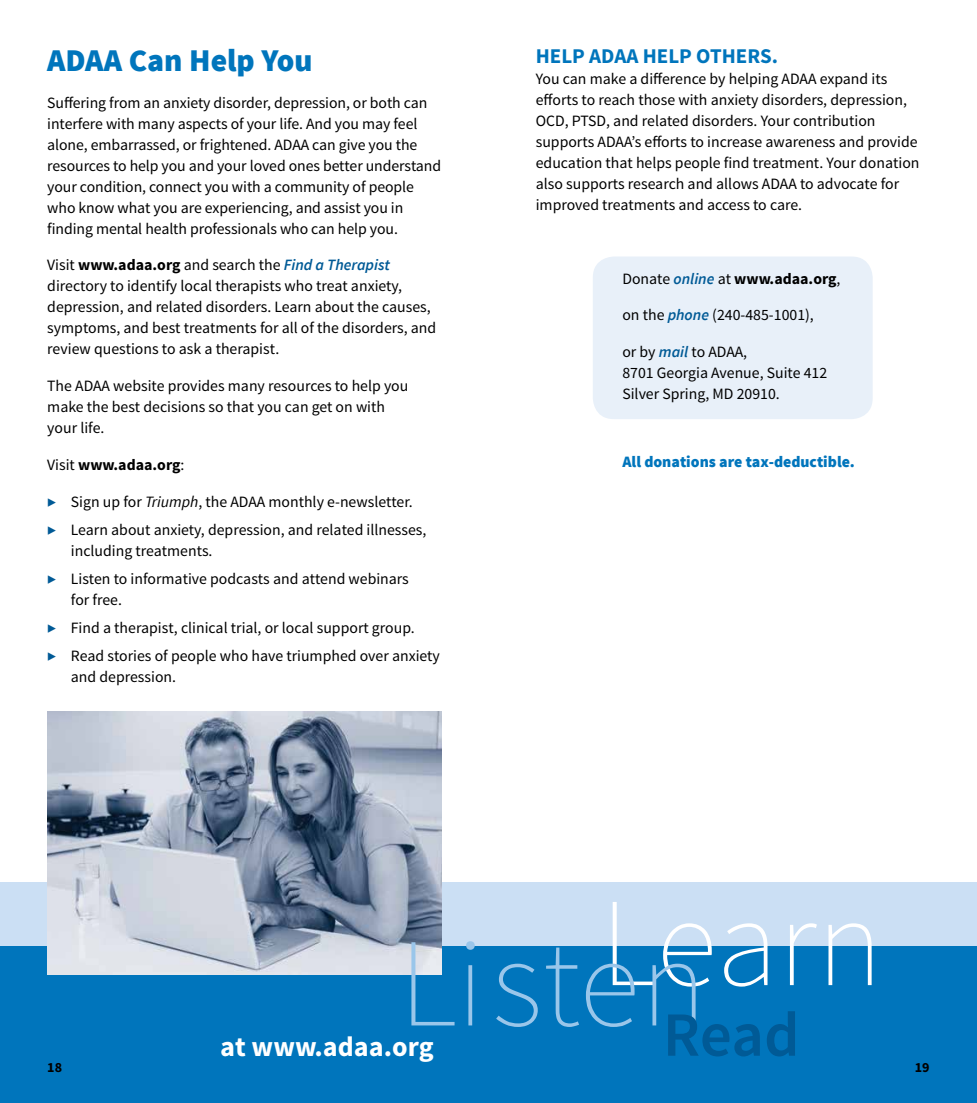
<style>
.page{position:relative;width:977px;height:1103px;background:#fff}
.page>*{position:absolute;margin:0;border:0;box-sizing:border-box;transform-origin:0 0}
.quote2{font:200 126px "Source Sans Pro";color:#9ac6ea}
.quote1{font:200 126px "Source Sans Pro";letter-spacing:-.005em;color:#fff}
.quote3{font:600 63px "Source Sans Pro";color:#005a96}
.sub_2{font:900 31.5px "Source Sans Pro";color:#0075bc}
.quote6{font:700 28px "Source Sans Pro";color:#fff}
.sub_1{font:700 21px "Source Sans Pro";color:#0075bc}
.t1{font:15.75px/21px "Source Sans Pro";color:#000}
.t2{font:700 15.75px "Source Sans Pro";color:#000}
.t3{font:900 15.75px "Source Sans Pro";color:#0075bc}
.t4{font:700 14px "Source Sans Pro";color:#000}
.s1{font-weight:700}
.s2{font-weight:600;font-style:italic;color:#005a96}
.s3{font-weight:400}
.s4{color:#005a96}
.s5{font-style:italic}
</style>
<div class="page">
<div style="left:0;top:945px;width:488px;height:157px;background:#0075bc"></div>
<div style="left:488px;top:945px;width:488px;height:157px;background:#0075bc"></div>
<div style="left:0;top:882px;width:488px;height:63px;background:#cbdff4"></div>
<div style="left:488px;top:882px;width:488px;height:63px;background:#cbdff4"></div>
<div style="left:593px;top:256px;width:279px;height:163px;background:#e8f0f9;border-radius:21px"></div>
<img style="left:47px;top:711px;width:394px;height:263px">
<p class="sub_2" style="left:47px;top:40px;width:267px">ADAA Can Help You</p>
<p class="t1" style="left:47px;top:92px;width:395px">Suffering from an anxiety disorder, depression, or both can interfere with many aspects of your life. And you may feel alone, embarrassed, or frightened. ADAA can give you the resources to help you and your loved ones better understand your condition, connect you with a community of people who know what you are experiencing, and assist you in finding mental health professionals who can help you.</p>
<p class="t1" style="left:47px;top:255px;width:390px">Visit <span class="s1">www.adaa.org</span> and search the <span class="s2">Find a Therapist </span>directory to identify local therapists who treat anxiety, depression, and related disorders. Learn about the causes, symptoms, and best treatments for all of the disorders, and review questions to ask a therapist.</p>
<p class="t1" style="left:47px;top:376px;width:362px">The ADAA website provides many resources to help you make the best decisions so that you can get on with your life.</p>
<p class="t2" style="left:47px;top:454px;width:139px"><span class="s3">Visit</span> www.adaa.org<span class="s3">:</span></p>
<p class="t1" style="left:47px;top:491px;width:367px"><span class="s4">▶</span> Sign up for <span class="s5">Triumph</span>, the ADAA monthly e-newsletter.</p>
<p class="t1" style="left:71px;top:519px;width:357px;text-indent:-24px"><span class="s4">▶</span> Learn about anxiety, depression, and related illnesses, including treatments.</p>
<p class="t1" style="left:71px;top:568px;width:339px;text-indent:-24px"><span class="s4">▶</span> Listen to informative podcasts and attend webinars for free.</p>
<p class="t1" style="left:47px;top:617px;width:369px"><span class="s4">▶</span> Find a therapist, clinical trial, or local support group.</p>
<p class="t1" style="left:71px;top:645px;width:370px;text-indent:-24px"><span class="s4">▶</span> Read stories of people who have triumphed over anxiety and depression.</p>
<p class="sub_1" style="left:536px;top:43px;width:244px">HELP ADAA HELP OTHERS.</p>
<p class="t1" style="left:536px;top:69px;width:385px">You can make a difference by helping ADAA expand its efforts to reach those with anxiety disorders, depression, OCD, PTSD, and related disorders. Your contribution supports ADAA’s efforts to increase awareness and provide education that helps people find treatment. Your donation also supports research and allows ADAA to advocate for improved treatments and access to care.</p>
<p class="t2" style="left:622px;top:268px;width:220px"><span class="s3">Donate</span> <span class="s2">online</span> <span class="s3">at</span> www.adaa.org<span class="s3">,</span></p>
<p class="t1" style="left:622px;top:305px;width:193px">on the <span class="s2">phone</span> (240-485-1001),</p>
<p class="t1" style="left:622px;top:342px;width:206px">or by <span class="s2">mail</span> to ADAA,<br>8701 Georgia Avenue, Suite 412<br>Silver Spring, MD 20910.</p>
<p class="t3" style="left:622px;top:452px;width:234px">All donations are tax-deductible.</p>
<p class="quote1" style="left:600px;top:867px;width:283px">Learn</p>
<p class="quote2" style="left:399px;top:907px;width:309px">Listen</p>
<p class="quote3" style="left:663px;top:995px;width:138px">Read</p>
<p class="quote6" style="left:220px;top:1028px;width:215px">at www.adaa.org</p>
<p class="t4" style="left:47px;top:1058px;width:16px">18</p>
<p class="t4" style="left:914px;top:1058px;width:16px">19</p>
</div>
